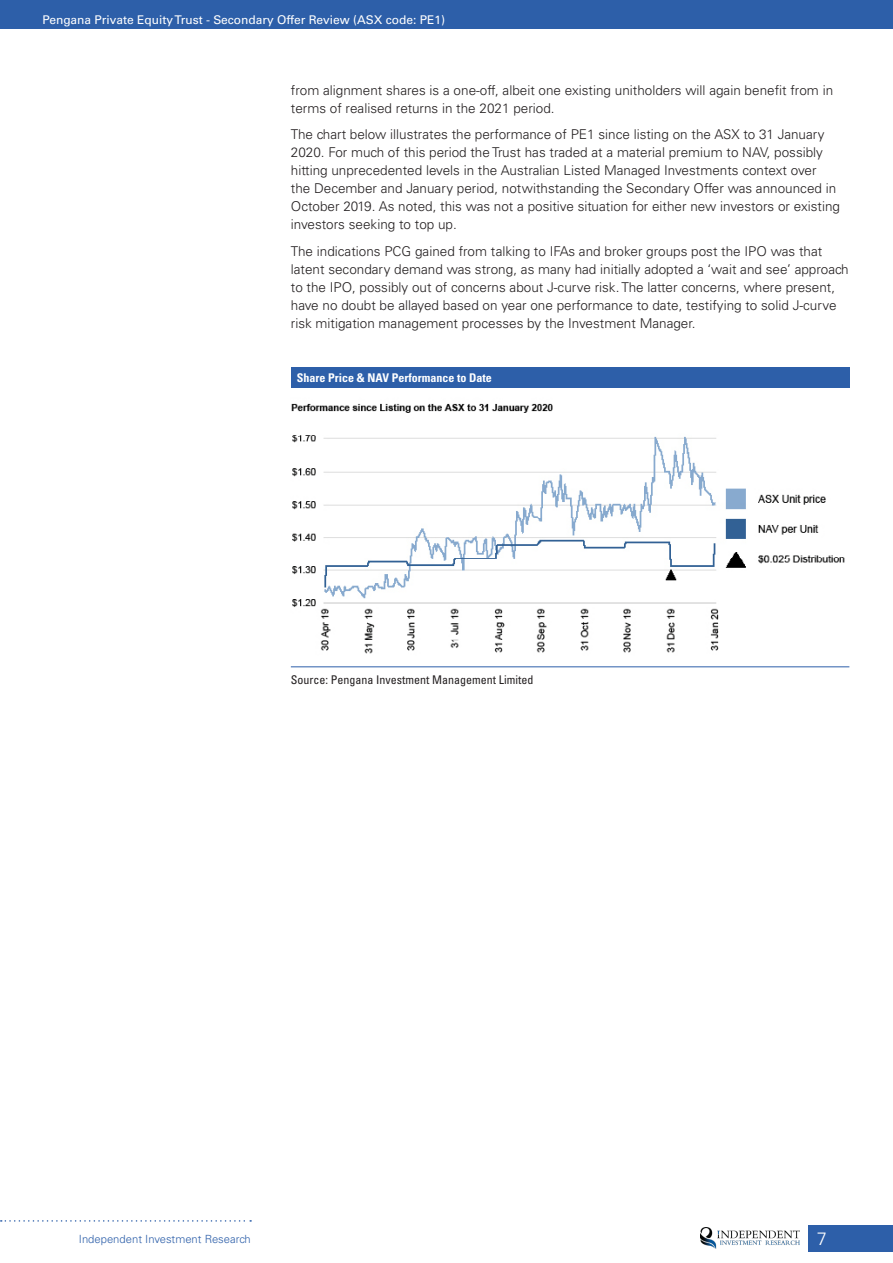
<style>
.page{position:relative;width:893px;height:1263px;background:#fff}
.page>*{position:absolute;margin:0;border:0;box-sizing:border-box;transform-origin:0 0}
.t1{font:300 18px "Univers LT Std";color:#fff}
.Body_Text{font:300 13.5px/18px "Univers LT Std";color:#231f20}
.t2{font:12px "Univers LT Std";color:#fff}
.Source{font:condensed 12px "Univers LT Std";color:#231f20}
.Table_header{font:700 condensed 12px "Univers LT Std";color:#fff}
.t3{font:300 11.25px "Univers LT Std";color:#2d5fa9}
</style>
<div class="page">
<div style="left:808px;top:1225px;width:85px;height:26px;background:#2d5fa9"></div>
<div style="left:0;top:0;width:893px;height:28px;background:#2d5fa9"></div>
<img style="left:700px;top:1227px;width:99px;height:21px">
<svg style="left:1px;top:1220px;width:250px;height:2px"></svg>
<div style="left:291px;top:367px;width:558px;height:21px;background:#2d5fa9"></div>
<hr style="left:291px;top:666px;width:558px;height:1px;background:#2d5fa9">
<img style="left:291px;top:403px;width:554px;height:251px">
<p class="t2" style="left:43px;top:13px;width:404px">Pengana Private Equity Trust - Secondary Offer Review (ASX code: PE1)</p>
<p class="Body_Text" style="left:291px;top:81px;width:544px">from alignment shares is a one-off, albeit one existing unitholders will again benefit from in terms of realised returns in the 2021 period.</p>
<p class="Body_Text" style="left:291px;top:126px;width:551px">The chart below illustrates the performance of PE1 since listing on the ASX to 31 January 2020. For much of this period the Trust has traded at a material premium to NAV, possibly hitting unprecedented levels in the Australian Listed Managed Investments context over<br>the December and January period, notwithstanding the Secondary Offer was announced in October 2019. As noted, this was not a positive situation for either new investors or existing investors seeking to top up.</p>
<p class="Body_Text" style="left:291px;top:242px;width:559px">The indications PCG gained from talking to IFAs and broker groups post the IPO was that latent secondary demand was strong, as many had initially adopted a ‘wait and see’ approach to the IPO, possibly out of concerns about J-curve risk. The latter concerns, where present, have no doubt be allayed based on year one performance to date, testifying to solid J-curve risk mitigation management processes by the Investment Manager.</p>
<p class="Table_header" style="left:297px;top:370px;width:196px">Share Price &amp; NAV Performance to Date</p>
<p class="Source" style="left:291px;top:672px;width:244px">Source: Pengana Investment Management Limited</p>
<p class="t3" style="left:79px;top:1232px;width:173px">Independent Investment Research</p>
<h1 class="t1" style="left:817px;top:1227px;width:12px">7</h1>
</div>
